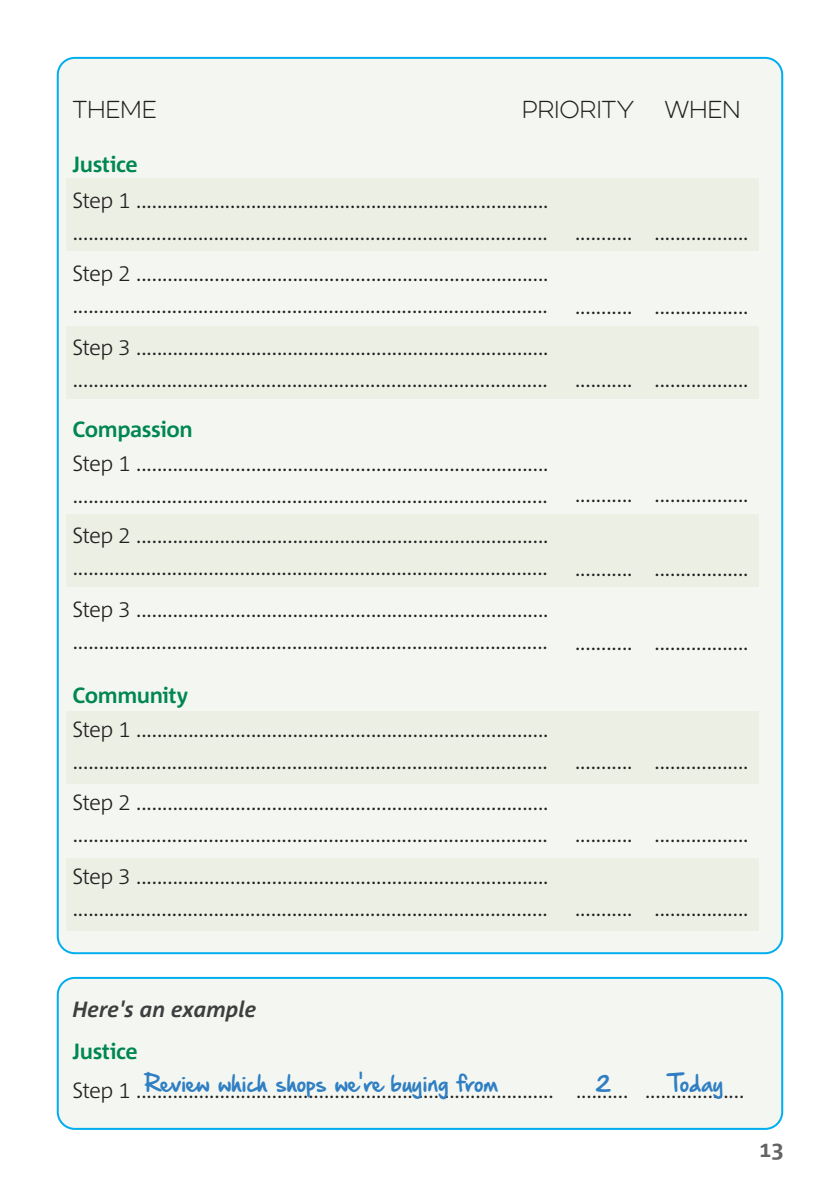
<style>
.page{position:relative;width:840px;height:1191px;background:#fff}
.page>*{position:absolute;margin:0;border:0;box-sizing:border-box;transform-origin:0 0}
.Heading_One{font:28px "Hand Of Sean Pro";color:#307fc3}
.t1{font:700 22.4px "Corpid C1";color:#636366}
.Body_copy{font:300 22px/32px "Corpid C1";letter-spacing:-.035em;color:#231f20}
.Body_copy-2{font:700 22px "Corpid C1";letter-spacing:-.02em;color:#008751}
.Body_copy-3{font:100 22px "Eveleth Clean";letter-spacing:-.03em;color:#231f20}
.Heading_One-2{font:italic 700 22px "Corpid C1";color:#3e3e3f}
</style>
<div class="page">
<div style="left:58px;top:58px;width:723px;height:895px;background:#f4f7f1;border-radius:17px"></div>
<div style="left:66px;top:178px;width:692px;height:72px;background:#ebefe4"></div>
<div style="left:66px;top:326px;width:692px;height:72px;background:#ebefe4"></div>
<div style="left:66px;top:514px;width:692px;height:73px;background:#ebefe4"></div>
<div style="left:66px;top:711px;width:692px;height:72px;background:#ebefe4"></div>
<div style="left:66px;top:858px;width:692px;height:73px;background:#ebefe4"></div>
<div style="left:58px;top:978px;width:723px;height:150px;background:#f4f7f1;border-radius:17px"></div>
<div style="left:57px;top:977px;width:725px;height:152px;border:2px solid #00aeef;border-radius:17px"></div>
<p class="Body_copy-3" style="left:72px;top:95px;width:86px">THEME</p>
<p class="Body_copy-3" style="left:521px;top:95px;width:114px">PRIORITY</p>
<p class="Body_copy-3" style="left:664px;top:95px;width:78px">WHEN</p>
<p class="Body_copy-2" style="left:72px;top:150px;width:67px">Justice</p>
<p class="Body_copy" style="left:72px;top:184px;width:477px">Step 1 ............................................................................... ...........................................................................................</p>
<p class="Body_copy" style="left:72px;top:257px;width:477px">Step 2 ............................................................................... ...........................................................................................</p>
<p class="Body_copy" style="left:72px;top:330px;width:477px">Step 3 ............................................................................... ...........................................................................................</p>
<p class="Body_copy-2" style="left:72px;top:415px;width:122px">Compassion</p>
<p class="Body_copy" style="left:72px;top:446px;width:477px">Step 1 ............................................................................... ...........................................................................................</p>
<p class="Body_copy" style="left:72px;top:519px;width:477px">Step 2 ............................................................................... ...........................................................................................</p>
<p class="Body_copy" style="left:72px;top:592px;width:477px">Step 3 ............................................................................... ...........................................................................................</p>
<p class="Body_copy-2" style="left:72px;top:682px;width:117px">Community</p>
<p class="Body_copy" style="left:72px;top:712px;width:477px">Step 1 ............................................................................... ...........................................................................................</p>
<p class="Body_copy" style="left:72px;top:785px;width:477px">Step 2 ............................................................................... ...........................................................................................</p>
<p class="Body_copy" style="left:72px;top:859px;width:477px">Step 3 ............................................................................... ...........................................................................................</p>
<p class="Body_copy" style="left:574px;top:215px;width:60px">...........</p>
<p class="Body_copy" style="left:653px;top:215px;width:96px">..................</p>
<p class="Body_copy" style="left:574px;top:289px;width:60px">...........</p>
<p class="Body_copy" style="left:653px;top:289px;width:96px">..................</p>
<p class="Body_copy" style="left:574px;top:363px;width:60px">...........</p>
<p class="Body_copy" style="left:653px;top:363px;width:96px">..................</p>
<p class="Body_copy" style="left:574px;top:478px;width:60px">...........</p>
<p class="Body_copy" style="left:653px;top:478px;width:96px">..................</p>
<p class="Body_copy" style="left:574px;top:551px;width:60px">...........</p>
<p class="Body_copy" style="left:653px;top:551px;width:96px">..................</p>
<p class="Body_copy" style="left:574px;top:625px;width:60px">...........</p>
<p class="Body_copy" style="left:653px;top:625px;width:96px">..................</p>
<p class="Body_copy" style="left:574px;top:744px;width:60px">...........</p>
<p class="Body_copy" style="left:653px;top:744px;width:96px">..................</p>
<p class="Body_copy" style="left:574px;top:818px;width:60px">...........</p>
<p class="Body_copy" style="left:653px;top:818px;width:96px">..................</p>
<p class="Body_copy" style="left:574px;top:892px;width:60px">...........</p>
<p class="Body_copy" style="left:653px;top:892px;width:96px">..................</p>
<p class="Heading_One-2" style="left:72px;top:996px;width:185px">Here's an example</p>
<p class="Body_copy-2" style="left:72px;top:1037px;width:67px">Justice</p>
<p class="Body_copy" style="left:72px;top:1074px;width:673px">Step 1 ................................................................................ .......... ...................</p>
<p class="Heading_One" style="left:143px;top:1065px;width:356px">Review which shops we're buying from</p>
<p class="Heading_One" style="left:595px;top:1065px;width:17px">2</p>
<p class="Heading_One" style="left:668px;top:1065px;width:57px">Today</p>
<p class="t1" style="left:758px;top:1135px;width:26px">13</p>
</div>
